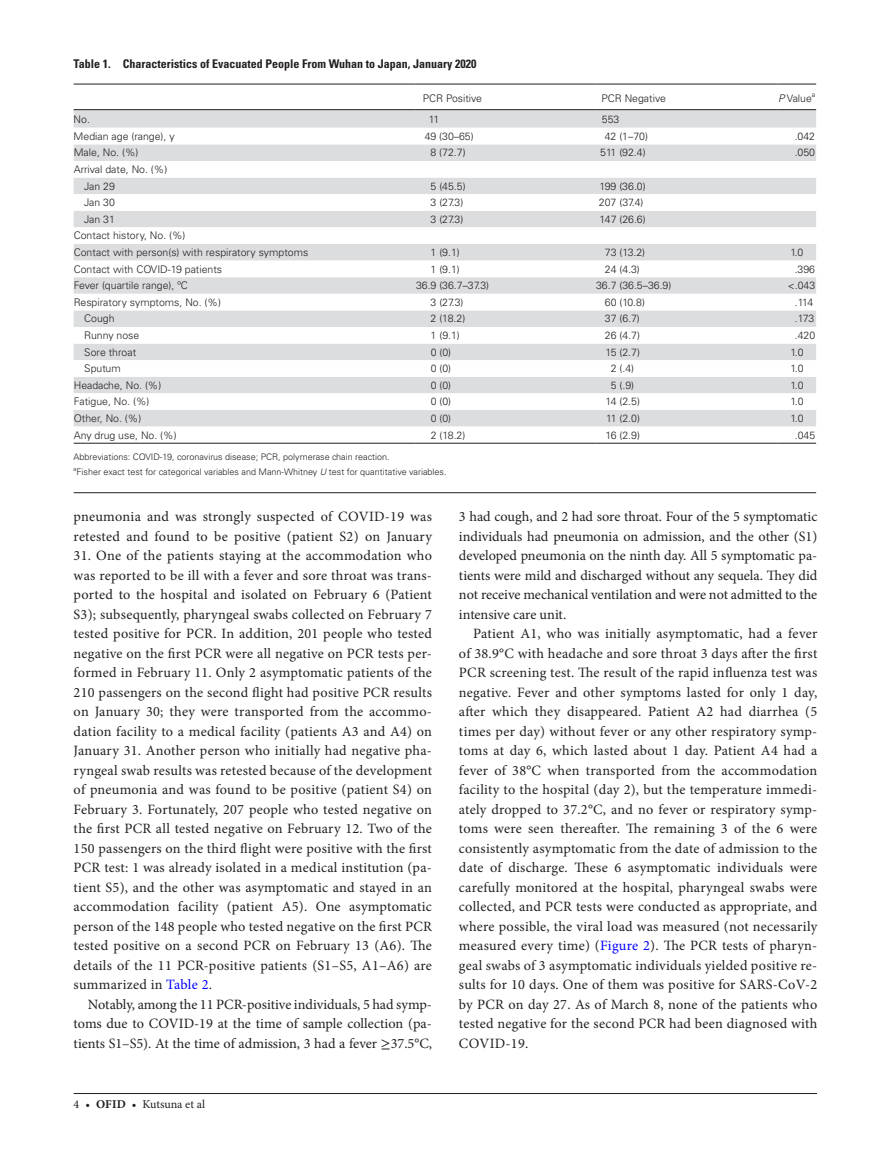
<style>
.page{position:relative;width:891px;height:1174px;background:#fff}
.page>*{position:absolute;margin:0;border:0;box-sizing:border-box;transform-origin:0 0}
.t1{font:14.25px/19.5px "Minion Pro";letter-spacing:.01em;color:#231f20;text-align:justify}
.t2{font:700 condensed 12px "Univers LT Std";color:#231f20}
.t3{font:12px "Minion Pro";color:#231f20}
.t4{font:300 10.5px/16.6px "Univers LT Std";color:#231f20}
.t5{font:300 9px "Univers LT Std";color:#231f20}
.t6{font:300 6.9px "Univers LT Std";color:#231f20}
.t7{font:300 6px "Univers LT Std";color:#231f20}
.s1{font-style:italic}
.s2{color:#00f}
.s3{font-family:"STIX General"}
.s4{font-weight:700}
</style>
<div class="page">
<hr style="left:74px;top:1093px;width:743px;height:1px;background:#231f20">
<hr style="left:74px;top:492px;width:742px;height:1px;background:#231f20">
<svg style="left:74px;top:110px;width:742px;height:18px;background:#dadbdd"></svg>
<svg style="left:74px;top:144px;width:742px;height:299px"></svg>
<hr style="left:74px;top:84px;width:341px;height:1px;background:#231f20">
<hr style="left:74px;top:109px;width:341px;height:1px;background:#231f20">
<hr style="left:415px;top:84px;width:180px;height:1px;background:#231f20">
<hr style="left:415px;top:109px;width:180px;height:1px;background:#231f20">
<hr style="left:595px;top:84px;width:183px;height:1px;background:#231f20">
<hr style="left:595px;top:109px;width:183px;height:1px;background:#231f20">
<hr style="left:778px;top:84px;width:38px;height:1px;background:#231f20">
<hr style="left:778px;top:109px;width:38px;height:1px;background:#231f20">
<hr style="left:74px;top:443px;width:341px;height:1px;background:#231f20">
<hr style="left:415px;top:443px;width:180px;height:1px;background:#231f20">
<hr style="left:595px;top:443px;width:183px;height:1px;background:#231f20">
<hr style="left:778px;top:443px;width:38px;height:1px;background:#231f20">
<p class="t2" style="left:74px;top:56px;width:404px">Table 1. Characteristics of Evacuated People From Wuhan to Japan, January 2020</p>
<p class="t4" style="left:423px;top:90px;width:61px">PCR Positive</p>
<p class="t4" style="left:601px;top:90px;width:66px">PCR Negative</p>
<p class="t4" style="left:778px;top:90px;width:35px"><span class="s1">P</span> Value</p>
<p class="t6" style="left:812px;top:91px;width:5px">a</p>
<p class="t4" style="left:74px;top:111px;width:18px">No.</p>
<p class="t4" style="left:429px;top:111px;width:12px">11</p>
<p class="t4" style="left:602px;top:111px;width:19px">553</p>
<p class="t4" style="left:74px;top:128px;width:102px">Median age (range), y</p>
<p class="t4" style="left:425px;top:128px;width:51px">49 (30–65)</p>
<p class="t4" style="left:605px;top:128px;width:45px">42 (1–70)</p>
<p class="t4" style="left:795px;top:128px;width:22px">.042</p>
<p class="t4" style="left:74px;top:144px;width:66px">Male, No. (%)</p>
<p class="t4" style="left:431px;top:144px;width:37px">8 (72.7)</p>
<p class="t4" style="left:600px;top:144px;width:47px">511 (92.4)</p>
<p class="t4" style="left:795px;top:144px;width:22px">.050</p>
<p class="t4" style="left:84px;top:161px;width:85px;text-indent:-10px">Arrival date, No. (%)<br>Jan 29</p>
<p class="t4" style="left:431px;top:178px;width:37px">5 (45.5)</p>
<p class="t4" style="left:600px;top:178px;width:48px">199 (36.0)</p>
<p class="t4" style="left:84px;top:194px;width:32px">Jan 30</p>
<p class="t4" style="left:431px;top:194px;width:34px">3 (27.3)</p>
<p class="t4" style="left:599px;top:194px;width:46px">207 (37.4)</p>
<p class="t4" style="left:84px;top:211px;width:32px">Jan 31</p>
<p class="t4" style="left:431px;top:211px;width:34px">3 (27.3)</p>
<p class="t4" style="left:600px;top:211px;width:48px">147 (26.6)</p>
<p class="t4" style="left:74px;top:227px;width:236px">Contact history, No. (%)<br>Contact with person(s) with respiratory symptoms</p>
<p class="t4" style="left:431px;top:244px;width:31px">1 (9.1)</p>
<p class="t4" style="left:605px;top:244px;width:42px">73 (13.2)</p>
<p class="t4" style="left:790px;top:244px;width:15px">1.0</p>
<p class="t4" style="left:74px;top:261px;width:150px">Contact with COVID-19 patients</p>
<p class="t4" style="left:431px;top:261px;width:31px">1 (9.1)</p>
<p class="t4" style="left:605px;top:261px;width:37px">24 (4.3)</p>
<p class="t4" style="left:795px;top:261px;width:22px">.396</p>
<p class="t4" style="left:74px;top:277px;width:116px">Fever (quartile range), ºC</p>
<p class="t4" style="left:416px;top:277px;width:75px">36.9 (36.7–37.3)</p>
<p class="t4" style="left:596px;top:277px;width:77px">36.7 (36.5–36.9)</p>
<p class="t4" style="left:788px;top:277px;width:29px">&lt;.043</p>
<p class="t4" style="left:74px;top:294px;width:149px">Respiratory symptoms, No. (%)</p>
<p class="t4" style="left:431px;top:294px;width:34px">3 (27.3)</p>
<p class="t4" style="left:605px;top:294px;width:42px">60 (10.8)</p>
<p class="t4" style="left:795px;top:294px;width:20px">.114</p>
<p class="t4" style="left:84px;top:310px;width:32px">Cough</p>
<p class="t4" style="left:431px;top:310px;width:36px">2 (18.2)</p>
<p class="t4" style="left:605px;top:310px;width:37px">37 (6.7)</p>
<p class="t4" style="left:795px;top:310px;width:21px">.173</p>
<p class="t4" style="left:84px;top:327px;width:57px">Runny nose</p>
<p class="t4" style="left:431px;top:327px;width:31px">1 (9.1)</p>
<p class="t4" style="left:605px;top:327px;width:37px">26 (4.7)</p>
<p class="t4" style="left:795px;top:327px;width:22px">.420</p>
<p class="t4" style="left:84px;top:344px;width:53px">Sore throat</p>
<p class="t4" style="left:431px;top:344px;width:22px">0 (0)</p>
<p class="t4" style="left:605px;top:344px;width:36px">15 (2.7)</p>
<p class="t4" style="left:790px;top:344px;width:15px">1.0</p>
<p class="t4" style="left:84px;top:360px;width:38px">Sputum</p>
<p class="t4" style="left:431px;top:360px;width:22px">0 (0)</p>
<p class="t4" style="left:611px;top:360px;width:25px">2 (.4)</p>
<p class="t4" style="left:790px;top:360px;width:15px">1.0</p>
<p class="t4" style="left:74px;top:377px;width:89px">Headache, No. (%)</p>
<p class="t4" style="left:431px;top:377px;width:22px">0 (0)</p>
<p class="t4" style="left:611px;top:377px;width:25px">5 (.9)</p>
<p class="t4" style="left:790px;top:377px;width:15px">1.0</p>
<p class="t4" style="left:74px;top:393px;width:77px">Fatigue, No. (%)</p>
<p class="t4" style="left:431px;top:393px;width:22px">0 (0)</p>
<p class="t4" style="left:605px;top:393px;width:36px">14 (2.5)</p>
<p class="t4" style="left:790px;top:393px;width:15px">1.0</p>
<p class="t4" style="left:74px;top:410px;width:69px">Other, No. (%)</p>
<p class="t4" style="left:431px;top:410px;width:22px">0 (0)</p>
<p class="t4" style="left:606px;top:410px;width:35px">11 (2.0)</p>
<p class="t4" style="left:790px;top:410px;width:15px">1.0</p>
<p class="t4" style="left:74px;top:427px;width:104px">Any drug use, No. (%)</p>
<p class="t4" style="left:431px;top:427px;width:36px">2 (18.2)</p>
<p class="t4" style="left:605px;top:427px;width:36px">16 (2.9)</p>
<p class="t4" style="left:795px;top:427px;width:22px">.045</p>
<p class="t5" style="left:74px;top:451px;width:318px">Abbreviations: COVID-19, coronavirus disease; PCR, polymerase chain reaction.</p>
<p class="t7" style="left:74px;top:465px;width:4px">a</p>
<p class="t5" style="left:77px;top:466px;width:371px">Fisher exact test for categorical variables and Mann-Whitney <span class="s1">U</span> test for quantitative variables.</p>
<p class="t1" style="left:74px;top:507px;width:360px">pneumonia and was strongly suspected of COVID-19 was retested and found to be positive (patient S2) on January</p>
<p class="t1" style="left:74px;top:546px;width:360px">31. One of the patients staying at the accommodation who was reported to be ill with a fever and sore throat was trans&shy;ported to the hospital and isolated on February 6 (Patient S3); subsequently, pharyngeal swabs collected on February 7 tested positive for PCR. In addition, 201 people who tested negative on the first PCR were all negative on PCR tests per&shy;formed in February 11. Only 2 asymptomatic patients of the 210 passengers on the second flight had positive PCR results on January 30; they were transported from the accommo&shy;dation facility to a medical facility (patients A3 and A4) on January 31. Another person who initially had negative pha&shy;ryngeal swab results was retested because of the development of pneumonia and was found to be positive (patient S4) on February 3. Fortunately, 207 people who tested negative on the first PCR all tested negative on February 12. Two of the 150 passengers on the third flight were positive with the first PCR test: 1 was already isolated in a medical institution (pa&shy;tient S5), and the other was asymptomatic and stayed in an accommodation facility (patient A5). One asymptomatic person of the 148 people who tested negative on the first PCR tested positive on a second PCR on February 13 (A6). The details of the 11 PCR-positive patients (S1–S5, A1–A6) are summarized in <span class="s2">Table 2</span>.</p>
<p class="t1" style="left:74px;top:995px;width:360px;text-indent:14px">Notably, among the 11 PCR-positive individuals, 5 had symp&shy;toms due to COVID-19 at the time of sample collection (pa&shy;tients S1–S5). At the time of admission, 3 had a fever <span class="s3">≥</span>37.5°C,</p>
<p class="t3" style="left:74px;top:1096px;width:133px">4 • <span class="s4">ofid</span> • Kutsuna et al</p>
<p class="t1" style="left:459px;top:507px;width:360px">3 had cough, and 2 had sore throat. Four of the 5 symptomatic individuals had pneumonia on admission, and the other (S1) developed pneumonia on the ninth day. All 5 symptomatic pa&shy;tients were mild and discharged without any sequela. They did not receive mechanical ventilation and were not admitted to the intensive care unit.</p>
<p class="t1" style="left:459px;top:624px;width:360px;text-indent:14px">Patient A1, who was initially asymptomatic, had a fever of 38.9°C with headache and sore throat 3 days after the first PCR screening test. The result of the rapid influenza test was negative. Fever and other symptoms lasted for only 1 day, after which they disappeared. Patient A2 had diarrhea (5 times per day) without fever or any other respiratory symp&shy;toms at day 6, which lasted about 1 day. Patient A4 had a fever of 38°C when transported from the accommodation facility to the hospital (day 2), but the temperature immedi&shy;ately dropped to 37.2°C, and no fever or respiratory symp&shy;toms were seen thereafter. The remaining 3 of the 6 were consistently asymptomatic from the date of admission to the date of discharge. These 6 asymptomatic individuals were carefully monitored at the hospital, pharyngeal swabs were collected, and PCR tests were conducted as appropriate, and where possible, the viral load was measured (not necessarily measured every time) (<span class="s2">Figure 2</span>). The PCR tests of pharyn&shy;geal swabs of 3 asymptomatic individuals yielded positive re&shy;sults for 10 days. One of them was positive for SARS-CoV-2 by PCR on day 27. As of March 8, none of the patients who tested negative for the second PCR had been diagnosed with COVID-19.</p>
</div>
